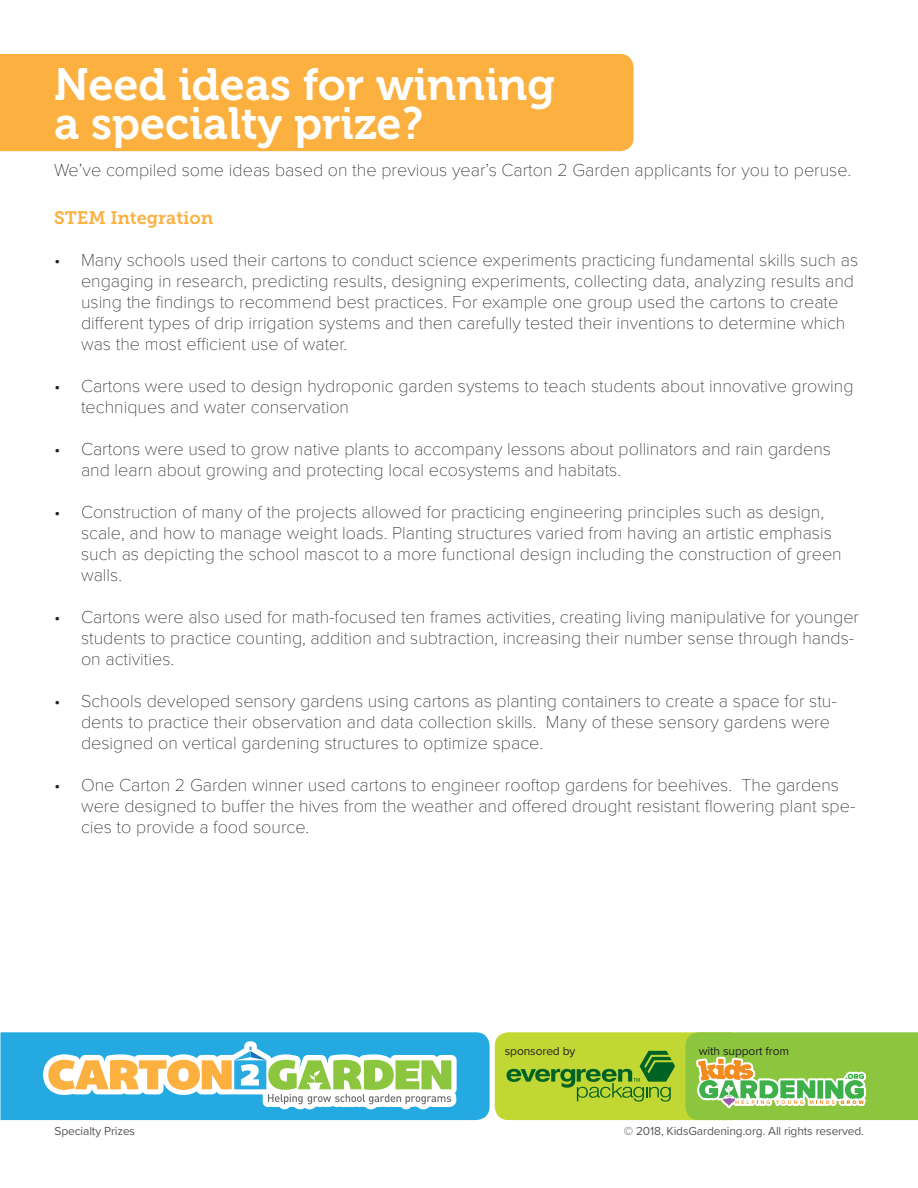
<style>
.page{position:relative;width:918px;height:1188px;background:#fff}
.page>*{position:absolute;margin:0;border:0;box-sizing:border-box;transform-origin:0 0}
.t1{font:45px/39px "Museo 700";color:#fff}
.t2{font:100 18px/21px "Proxima Nova T";color:#231f20}
.t3{font:18px "Museo Slab 700";color:#fbb03f}
.t4{font:12px "Proxima Nova";letter-spacing:-.01em;color:#57585a}
.t5{font:12px "Proxima Nova";letter-spacing:-.01em;color:#231f20}
</style>
<div class="page">
<svg style="left:0;top:1032px;width:918px;height:88px;background:#89c48d"></svg>
<div style="left:0;top:54px;width:634px;height:97px;background:#fbb03f"></div>
<p class="t1" style="left:54px;top:66px;width:503px">Need ideas for winning a specialty prize?</p>
<p class="t2" style="left:54px;top:159px;width:799px">We’ve compiled some ideas based on the previous year’s Carton 2 Garden applicants for you to peruse.</p>
<p class="t3" style="left:54px;top:208px;width:161px">STEM Integration</p>
<p class="t2" style="left:81px;top:249px;width:779px;text-indent:-27px">• Many schools used their cartons to conduct science experiments practicing fundamental skills such as engaging in research, predicting results, designing experiments, collecting data, analyzing results and using the findings to recommend best practices. For example one group used the cartons to create different types of drip irrigation systems and then carefully tested their inventions to determine which was the most efficient use of water.</p>
<p class="t2" style="left:81px;top:375px;width:774px;text-indent:-27px">• Cartons were used to design hydroponic garden systems to teach students about innovative growing techniques and water conservation</p>
<p class="t2" style="left:81px;top:438px;width:752px;text-indent:-27px">• Cartons were used to grow native plants to accompany lessons about pollinators and rain gardens and learn about growing and protecting local ecosystems and habitats.</p>
<p class="t2" style="left:81px;top:501px;width:762px;text-indent:-27px">• Construction of many of the projects allowed for practicing engineering principles such as design, scale, and how to manage weight loads. Planting structures varied from having an artistic emphasis such as depicting the school mascot to a more functional design including the construction of green walls.</p>
<p class="t2" style="left:81px;top:606px;width:780px;text-indent:-27px">• Cartons were also used for math-focused ten frames activities, creating living manipulative for younger students to practice counting, addition and subtraction, increasing their number sense through hands&shy;on activities.</p>
<p class="t2" style="left:81px;top:690px;width:757px;text-indent:-27px">• Schools developed sensory gardens using cartons as planting containers to create a space for stu&shy;dents to practice their observation and data collection skills. Many of these sensory gardens were designed on vertical gardening structures to optimize space.</p>
<p class="t2" style="left:81px;top:774px;width:776px;text-indent:-27px">• One Carton 2 Garden winner used cartons to engineer rooftop gardens for beehives. The gardens were designed to buffer the hives from the weather and offered drought resistant flowering plant spe&shy;cies to provide a food source.</p>
<p class="t4" style="left:54px;top:1122px;width:82px">Specialty Prizes</p>
<p class="t5" style="left:505px;top:1042px;width:72px">sponsored by</p>
<p class="t5" style="left:699px;top:1042px;width:92px">with support from</p>
<p class="t4" style="left:624px;top:1122px;width:242px">© 2018, KidsGardening.org. All rights reserved.</p>
</div>
